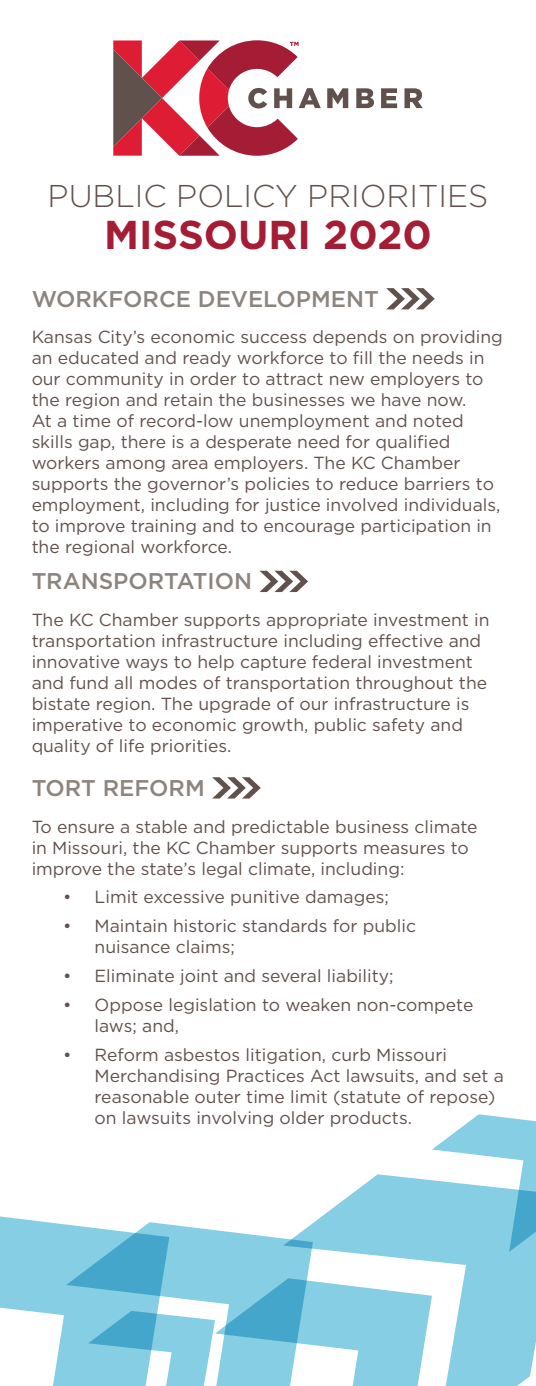
<style>
.page{position:relative;width:536px;height:1386px;background:#fff}
.page>*{position:absolute;margin:0;border:0;box-sizing:border-box;transform-origin:0 0}
.t1{font:68.25px "Chevron FF";color:#61514d}
.t2{font:700 40.25px "Gotham";color:#a51d35}
.t3{font:300 31.5px "Gotham";color:#61514d}
.t4{font:500 22.75px "Gotham";color:#8c847e}
.t5{font:17.5px/21px "Gotham";color:#61514d}
</style>
<div class="page">
<svg style="left:0;top:1114px;width:536px;height:272px"></svg>
<svg style="left:283px;top:1174px;width:253px;height:212px;fill:#85cee4"></svg>
<svg style="left:327px;top:88px;width:21px;height:20px"></svg>
<svg style="left:356px;top:88px;width:18px;height:20px"></svg>
<svg style="left:381px;top:88px;width:16px;height:20px"></svg>
<svg style="left:404px;top:88px;width:18px;height:20px"></svg>
<svg style="left:113px;top:40px;width:207px;height:116px"></svg>
<p class="t3" style="left:48px;top:176px;width:442px">PUBLIC POLICY PRIORITIES</p>
<p class="t2" style="left:104px;top:208px;width:329px">MISSOURI 2020</p>
<h3 class="t4" style="left:32px;top:284px;width:348px">WORKFORCE DEVELOPMENT</h3>
<h1 class="t1" style="left:385px;top:252px;width:51px">3</h1>
<p class="t5" style="left:32px;top:326px;width:472px">Kansas City’s economic success depends on providing an educated and ready workforce to fill the needs in our community in order to attract new employers to the region and retain the businesses we have now.<br>At a time of record-low unemployment and noted skills gap, there is a desperate need for qualified workers among area employers. The KC Chamber supports the governor’s policies to reduce barriers to employment, including for justice involved individuals, to improve training and to encourage participation in the regional workforce.</p>
<h3 class="t4" style="left:32px;top:566px;width:222px">TRANSPORTATION</h3>
<h1 class="t1" style="left:259px;top:535px;width:51px">3</h1>
<p class="t5" style="left:32px;top:609px;width:459px">The KC Chamber supports appropriate investment in transportation infrastructure including effective and innovative ways to help capture federal investment and fund all modes of transportation throughout the bistate region. The upgrade of our infrastructure is imperative to economic growth, public safety and quality of life priorities.</p>
<h3 class="t4" style="left:32px;top:773px;width:175px">TORT REFORM</h3>
<h1 class="t1" style="left:211px;top:741px;width:51px">3</h1>
<p class="t5" style="left:32px;top:815px;width:447px">To ensure a stable and predictable business climate in Missouri, the KC Chamber supports measures to improve the state’s legal climate, including:</p>
<p class="t5" style="left:63px;top:886px;width:327px">• Limit excessive punitive damages;</p>
<p class="t5" style="left:94px;top:915px;width:323px;text-indent:-32px">• Maintain historic standards for public nuisance claims;</p>
<p class="t5" style="left:63px;top:965px;width:332px">• Eliminate joint and several liability;</p>
<p class="t5" style="left:94px;top:994px;width:380px;text-indent:-32px">• Oppose legislation to weaken non-compete laws; and,</p>
<p class="t5" style="left:94px;top:1044px;width:410px;text-indent:-32px">• Reform asbestos litigation, curb Missouri Merchandising Practices Act lawsuits, and set a reasonable outer time limit (statute of repose) on lawsuits involving older products.</p>
</div>
